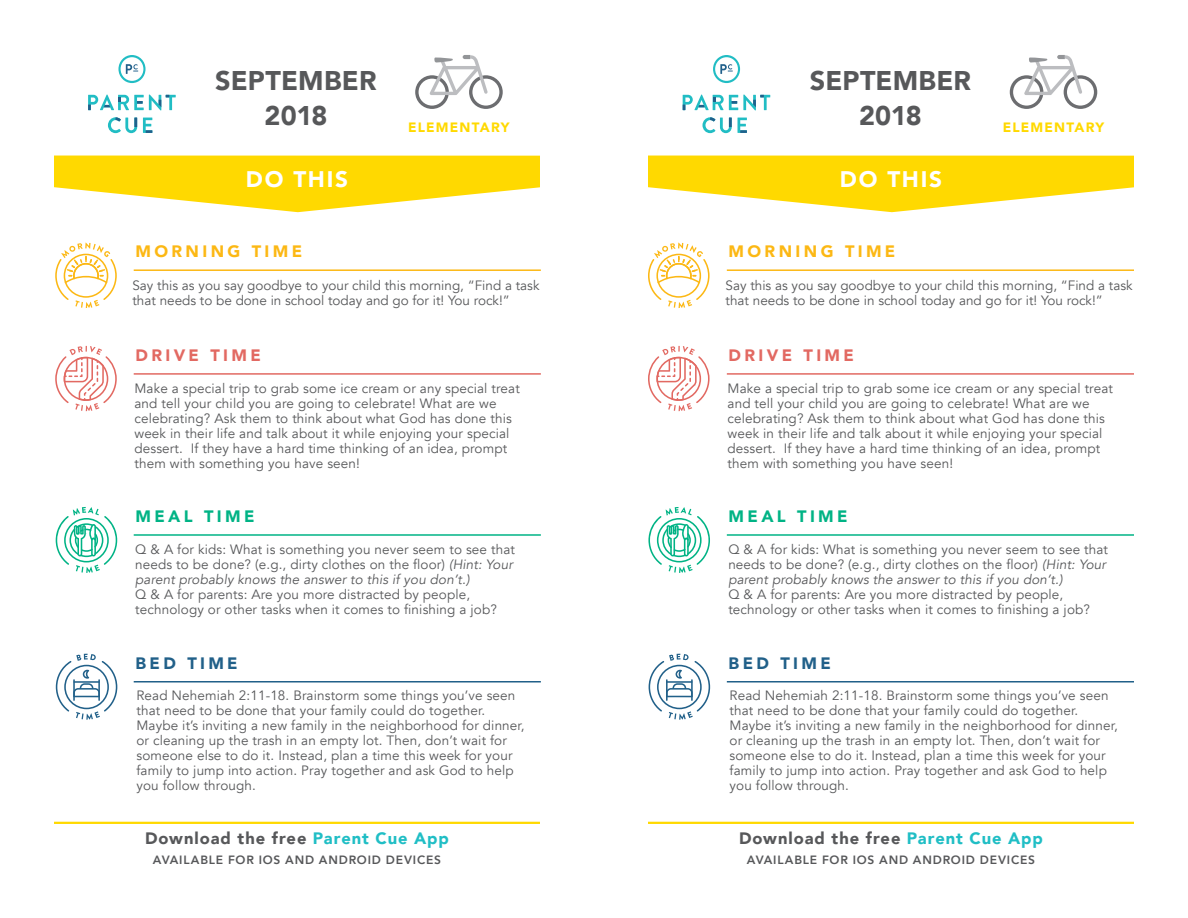
<style>
.page{position:relative;width:1188px;height:918px;background:#fff}
.page>*{position:absolute;margin:0;border:0;box-sizing:border-box;transform-origin:0 0}
.t1{font:900 27px "Avenir";letter-spacing:.005em;color:#57585a}
.t2{font:900 22.5px "Avenir";letter-spacing:.075em;color:#fff}
.t3{font:900 16.5px "Avenir";letter-spacing:.055em;color:#57585a}
.t4{font:900 16.5px "Avenir";letter-spacing:.205em;color:#fcb814}
.t5{font:900 16.5px "Avenir";letter-spacing:.2em;color:#e26962}
.t6{font:900 16.5px "Avenir";letter-spacing:.2em;color:#00b385}
.t7{font:900 16.5px "Avenir";letter-spacing:.205em;color:#216089}
.t8{font:13.5px/15px "Avenir";letter-spacing:.01em;color:#57585a}
.t9{font:900 13.5px "Avenir";letter-spacing:.09em;color:#ffd900}
.t10{font:800 12px "Avenir";letter-spacing:.07em;color:#57585a}
.s1{font-style:italic}
.s2{color:#20bec5}
</style>
<div class="page">
<hr style="left:54px;top:822px;width:486px;height:2px;background:#ffd900">
<hr style="left:648px;top:822px;width:486px;height:2px;background:#ffd900">
<svg style="left:54px;top:156px;width:486px;height:56px"></svg>
<svg style="left:648px;top:156px;width:486px;height:56px"></svg>
<svg style="left:1010px;top:55px;width:87px;height:54px"></svg>
<svg style="left:415px;top:55px;width:88px;height:54px"></svg>
<hr style="left:134px;top:373px;width:407px;height:2px;background:#e26962">
<hr style="left:727px;top:373px;width:407px;height:2px;background:#e26962">
<hr style="left:134px;top:534px;width:407px;height:2px;background:#00b385">
<hr style="left:727px;top:534px;width:407px;height:2px;background:#00b385">
<hr style="left:134px;top:681px;width:407px;height:2px;background:#216089">
<hr style="left:727px;top:681px;width:407px;height:2px;background:#216089">
<hr style="left:134px;top:269px;width:407px;height:2px;background:#fcb814">
<hr style="left:727px;top:269px;width:407px;height:2px;background:#fcb814">
<svg style="left:738px;top:118px;width:9px;height:15px"></svg>
<svg style="left:683px;top:95px;width:87px;height:15px"></svg>
<svg style="left:702px;top:117px;width:30px;height:16px"></svg>
<svg style="left:713px;top:55px;width:27px;height:28px"></svg>
<svg style="left:143px;top:118px;width:9px;height:15px"></svg>
<svg style="left:88px;top:95px;width:88px;height:15px"></svg>
<svg style="left:108px;top:117px;width:29px;height:16px"></svg>
<svg style="left:118px;top:55px;width:28px;height:28px"></svg>
<svg style="left:55px;top:346px;width:62px;height:65px"></svg>
<svg style="left:56px;top:507px;width:61px;height:66px"></svg>
<svg style="left:56px;top:654px;width:61px;height:66px"></svg>
<svg style="left:55px;top:243px;width:62px;height:65px"></svg>
<svg style="left:648px;top:346px;width:62px;height:65px"></svg>
<svg style="left:648px;top:507px;width:62px;height:66px"></svg>
<svg style="left:649px;top:654px;width:61px;height:66px"></svg>
<svg style="left:648px;top:243px;width:62px;height:65px"></svg>
<p class="t1" style="left:215px;top:58px;width:163px">SEPTEMBER</p>
<p class="t1" style="left:265px;top:92px;width:64px">2018</p>
<p class="t1" style="left:810px;top:58px;width:163px">SEPTEMBER</p>
<p class="t1" style="left:859px;top:92px;width:64px">2018</p>
<p class="t9" style="left:408px;top:115px;width:103px">ELEMENTARY</p>
<p class="t9" style="left:1003px;top:115px;width:103px">ELEMENTARY</p>
<h2 class="t2" style="left:246px;top:160px;width:104px">DO THIS</h2>
<h2 class="t2" style="left:840px;top:160px;width:104px">DO THIS</h2>
<p class="t4" style="left:135px;top:237px;width:168px">MORNING TIME</p>
<p class="t4" style="left:729px;top:237px;width:168px">MORNING TIME</p>
<p class="t8" style="left:132px;top:278px;width:409px">Say this as you say goodbye to your child this morning, “Find a task that needs to be done in school today and go for it! You rock!”</p>
<p class="t8" style="left:726px;top:278px;width:409px">Say this as you say goodbye to your child this morning, “Find a task that needs to be done in school today and go for it! You rock!”</p>
<p class="t5" style="left:135px;top:341px;width:127px">DRIVE TIME</p>
<p class="t5" style="left:729px;top:341px;width:127px">DRIVE TIME</p>
<p class="t8" style="left:134px;top:381px;width:387px">Make a special trip to grab some ice cream or any special treat and tell your child you are going to celebrate! What are we celebrating? Ask them to think about what God has done this week in their life and talk about it while enjoying your special dessert. If they have a hard time thinking of an idea, prompt them with something you have seen!</p>
<p class="t8" style="left:728px;top:381px;width:387px">Make a special trip to grab some ice cream or any special treat and tell your child you are going to celebrate! What are we celebrating? Ask them to think about what God has done this week in their life and talk about it while enjoying your special dessert. If they have a hard time thinking of an idea, prompt them with something you have seen!</p>
<p class="t6" style="left:135px;top:502px;width:120px">MEAL TIME</p>
<p class="t6" style="left:729px;top:502px;width:120px">MEAL TIME</p>
<p class="t8" style="left:135px;top:542px;width:381px">Q &amp; A for kids: What is something you never seem to see that needs to be done? (e.g., dirty clothes on the floor) <span class="s1">(Hint: Your parent probably knows the answer to this if you don’t.)</span></p>
<p class="t8" style="left:135px;top:587px;width:363px">Q &amp; A for parents: Are you more distracted by people, technology or other tasks when it comes to finishing a job?</p>
<p class="t8" style="left:728px;top:542px;width:381px">Q &amp; A for kids: What is something you never seem to see that needs to be done? (e.g., dirty clothes on the floor) <span class="s1">(Hint: Your parent probably knows the answer to this if you don’t.)</span></p>
<p class="t8" style="left:728px;top:587px;width:363px">Q &amp; A for parents: Are you more distracted by people, technology or other tasks when it comes to finishing a job?</p>
<p class="t7" style="left:135px;top:649px;width:104px">BED TIME</p>
<p class="t7" style="left:729px;top:649px;width:104px">BED TIME</p>
<p class="t8" style="left:136px;top:689px;width:390px">Read Nehemiah 2:11-18. Brainstorm some things you’ve seen that need to be done that your family could do together.<br>Maybe it’s inviting a new family in the neighborhood for dinner, or cleaning up the trash in an empty lot. Then, don’t wait for someone else to do it. Instead, plan a time this week for your family to jump into action. Pray together and ask God to help you follow through.</p>
<p class="t8" style="left:730px;top:689px;width:390px">Read Nehemiah 2:11-18. Brainstorm some things you’ve seen that need to be done that your family could do together.<br>Maybe it’s inviting a new family in the neighborhood for dinner, or cleaning up the trash in an empty lot. Then, don’t wait for someone else to do it. Instead, plan a time this week for your family to jump into action. Pray together and ask God to help you follow through.</p>
<p class="t3" style="left:145px;top:824px;width:305px">Download the free <span class="s2">Parent Cue App</span></p>
<p class="t10" style="left:153px;top:850px;width:290px">AVAILABLE FOR IOS AND ANDROID DEVICES</p>
<p class="t3" style="left:739px;top:824px;width:305px">Download the free <span class="s2">Parent Cue App</span></p>
<p class="t10" style="left:747px;top:850px;width:290px">AVAILABLE FOR IOS AND ANDROID DEVICES</p>
</div>
